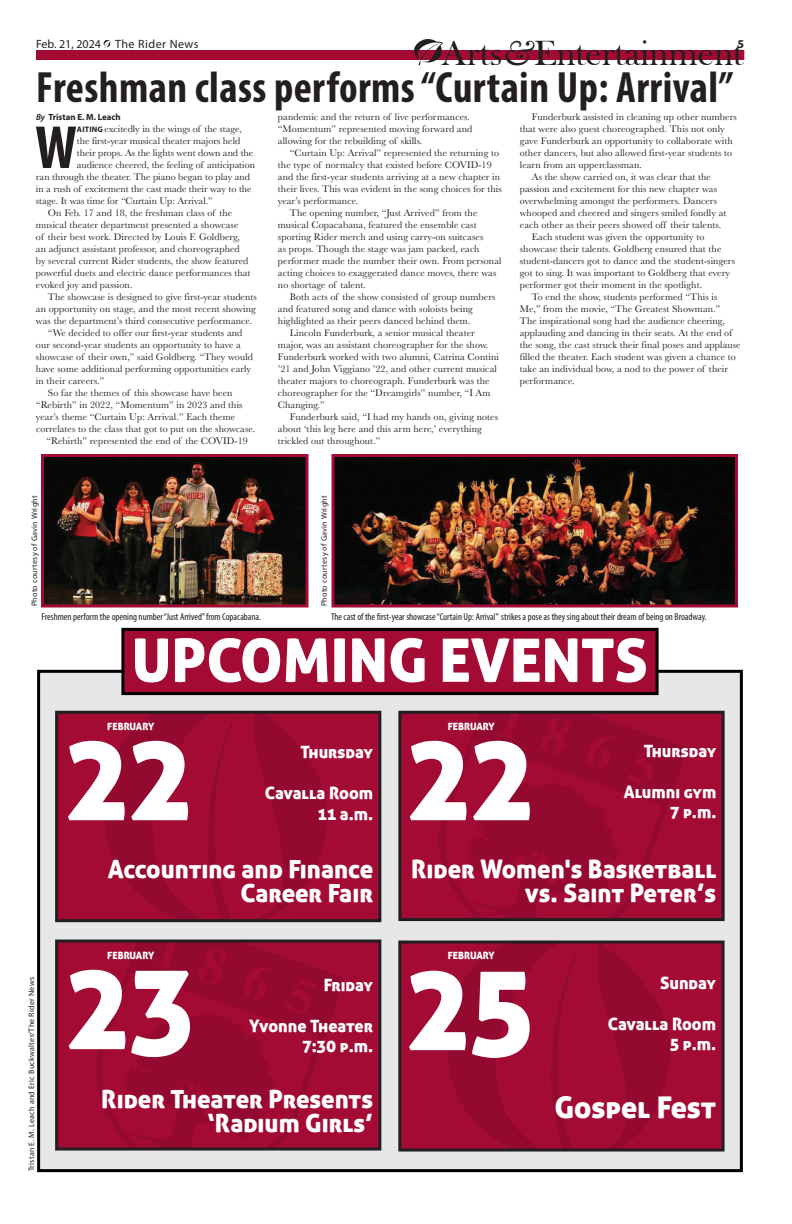
<style>
.page{position:relative;width:792px;height:1224px;background:#fff}
.page>*{position:absolute;margin:0;border:0;box-sizing:border-box;transform-origin:0 0}
.t1{font:120px "Aller Display";color:#fff}
.First_paragraph__with_dropcap{font:700 condensed 61.4px "Myriad Pro";color:#231f20}
.t2{font:60px "Aller Display";color:#fff}
.Headline_medium{font:700 condensed 44px "Myriad Pro";letter-spacing:.01em;color:#231f20}
.t3{font:36px "Bask Old Face";letter-spacing:.01em;color:#231f20}
.t4{font:30px "Aller Display";color:#fff}
.t5{font:25.2px/24px "Aller Display";color:#fff;text-align:right}
.t6{font:25px/24px "Aller Display";color:#fff;text-align:right}
.t7{font:17px "Aller Display";color:#fff}
.t8{font:12px "Myriad Pro";letter-spacing:.035em;color:#231f20}
.t9{font:700 12px "Myriad Pro";color:#231f20}
.Second_Paragraph__Indent{font:10px/12px "Baskerville";letter-spacing:.01em;color:#231f20}
.First_paragraph__with_dropcap-2{font:10px "Baskerville";color:#231f20}
.t10{font:condensed 10px "Myriad Pro";color:#231f20}
.t11{font:10px "Aller Display";color:#fff}
.byline{font:700 9px "Myriad Pro";color:#231f20}
.credit{font:8px "Myriad Pro";letter-spacing:.03em;color:#231f20}
.s1{font-family:"Baskerville";font-style:italic}
.s2{font-weight:600;font-style:italic}
.s3{font-family:"Myriad Pro";font-weight:700;font-size:8px}
</style>
<div class="page">
<svg style="left:103px;top:40px;width:8px;height:8px"></svg>
<div style="left:36px;top:50px;width:708px;height:10px;background:#a30a34"></div>
<svg style="left:414px;top:39px;width:29px;height:26px"></svg>
<div style="left:37px;top:670px;width:706px;height:502px;background:#e6e7e9;border:3px solid #000"></div>
<div style="left:57px;top:941px;width:323px;height:208px;background:linear-gradient(to right,#9d0a32,#9d0a32)"></div>
<div style="left:55px;top:940px;width:326px;height:211px;border:3px solid #231f20"></div>
<img style="left:402px;top:945px;width:319px;height:203px">
<div style="left:398px;top:941px;width:327px;height:211px;border:3px solid #231f20"></div>
<img style="left:59px;top:715px;width:318px;height:203px">
<div style="left:55px;top:711px;width:326px;height:211px;border:3px solid #231f20"></div>
<div style="left:400px;top:712px;width:323px;height:208px;background:linear-gradient(to right,#9d0a32,#9d0a32)"></div>
<div style="left:398px;top:711px;width:327px;height:210px;border:3px solid #231f20"></div>
<div style="left:121px;top:628px;width:538px;height:67px;background:#a30a34;border:3px solid #000"></div>
<img style="left:45px;top:458px;width:259px;height:146px">
<div style="left:41px;top:454px;width:267px;height:154px;border:3px solid #a30a34"></div>
<img style="left:336px;top:458px;width:398px;height:146px">
<div style="left:332px;top:454px;width:406px;height:154px;border:3px solid #a30a34"></div>
<p class="t8" style="left:36px;top:37px;width:164px">Feb. 21, 2024 The Rider News</p>
<p class="t9" style="left:738px;top:36px;width:8px">5</p>
<p class="t3" style="left:442px;top:33px;width:302px">Arts<span class="s1">&amp;</span>Entertainment</p>
<p class="Headline_medium" style="left:36px;top:59px;width:699px">Freshman class performs “Curtain Up: Arrival”</p>
<p class="byline" style="left:36px;top:111px;width:86px"><span class="s2">By</span> Tristan E. M. Leach</p>
<p class="First_paragraph__with_dropcap" style="left:35px;top:109px;width:43px">W</p>
<p class="First_paragraph__with_dropcap-2" style="left:77px;top:122px;width:166px"><span class="s3">AITING</span> excitedly in the wings of the stage,</p>
<p class="First_paragraph__with_dropcap-2" style="left:77px;top:134px;width:165px">the first-year musical theater majors held</p>
<p class="First_paragraph__with_dropcap-2" style="left:77px;top:146px;width:178px">their props. As the lights went down and the</p>
<p class="First_paragraph__with_dropcap-2" style="left:77px;top:158px;width:180px">audience cheered, the feeling of anticipation</p>
<p class="First_paragraph__with_dropcap-2" style="left:36px;top:170px;width:215px">ran through the theater. The piano began to play and</p>
<p class="First_paragraph__with_dropcap-2" style="left:36px;top:182px;width:217px">in a rush of excitement the cast made their way to the</p>
<p class="First_paragraph__with_dropcap-2" style="left:36px;top:194px;width:178px">stage. It was time for “Curtain Up: Arrival.”</p>
<p class="Second_Paragraph__Indent" style="left:36px;top:207px;width:216px;text-indent:12px">On Feb. 17 and 18, the freshman class of the musical theater department presented a showcase<br>of their best work. Directed by Louis F. Goldberg, an adjunct assistant professor, and choreographed by several current Rider students, the show featured powerful duets and electric dance performances that evoked joy and passion.</p>
<p class="Second_Paragraph__Indent" style="left:36px;top:291px;width:222px;text-align:justify;text-indent:12px">The showcase is designed to give first-year students an opportunity on stage, and the most recent showing was the department’s third consecutive performance.</p>
<p class="Second_Paragraph__Indent" style="left:36px;top:327px;width:219px;text-indent:12px">“We decided to offer our first-year students and our second-year students an opportunity to have a showcase of their own,” said Goldberg. “They would have some additional performing opportunities early in their careers.”</p>
<p class="Second_Paragraph__Indent" style="left:48px;top:387px;width:186px">So far the themes of this showcase have been</p>
<p class="Second_Paragraph__Indent" style="left:36px;top:399px;width:208px">“Rebirth” in 2022, “Momentum” in 2023 and this</p>
<p class="Second_Paragraph__Indent" style="left:36px;top:411px;width:201px">year’s theme “Curtain Up: Arrival.” Each theme</p>
<p class="Second_Paragraph__Indent" style="left:36px;top:423px;width:221px">correlates to the class that got to put on the showcase.</p>
<p class="Second_Paragraph__Indent" style="left:46px;top:435px;width:203px">“Rebirth” represented the end of the COVID-19</p>
<p class="Second_Paragraph__Indent" style="left:278px;top:111px;width:196px">pandemic and the return of live performances. “Momentum” represented moving forward and allowing for the rebuilding of skills.</p>
<p class="Second_Paragraph__Indent" style="left:278px;top:147px;width:225px;text-indent:12px">“Curtain Up: Arrival” represented the returning to the type of normalcy that existed before COVID-19 and the first-year students arriving at a new chapter in their lives. This was evident in the song choices for this year’s performance.</p>
<p class="Second_Paragraph__Indent" style="left:278px;top:207px;width:225px;text-indent:12px">The opening number, “Just Arrived” from the musical Copacabana, featured the ensemble cast sporting Rider merch and using carry-on suitcases<br>as props. Though the stage was jam packed, each performer made the number their own. From personal acting choices to exaggerated dance moves, there was no shortage of talent.</p>
<p class="Second_Paragraph__Indent" style="left:278px;top:291px;width:219px;text-indent:12px">Both acts of the show consisted of group numbers and featured song and dance with soloists being highlighted as their peers danced behind them.</p>
<p class="Second_Paragraph__Indent" style="left:278px;top:327px;width:223px;text-indent:12px">Lincoln Funderburk, a senior musical theater major, was an assistant choreographer for the show.<br>Funderburk worked with two alumni, Catrina Contini ’21 and John Viggiano ’22, and other current musical theater majors to choreograph. Funderburk was the choreographer for the “Dreamgirls” number, “I Am Changing.”</p>
<p class="Second_Paragraph__Indent" style="left:278px;top:411px;width:222px;text-indent:12px">Funderburk said, “I had my hands on, giving notes about ‘this leg here and this arm here,’ everything trickled out throughout.”</p>
<p class="Second_Paragraph__Indent" style="left:520px;top:111px;width:219px;text-indent:12px">Funderburk assisted in cleaning up other numbers that were also guest choreographed. This not only gave Funderburk an opportunity to collaborate with other dancers, but also allowed first-year students to learn from an upperclassman.</p>
<p class="Second_Paragraph__Indent" style="left:520px;top:171px;width:208px;text-indent:12px">As the show carried on, it was clear that the passion and excitement for this new chapter was overwhelming amongst the performers. Dancers whooped and cheered and singers smiled fondly at each other as their peers showed off their talents.</p>
<p class="Second_Paragraph__Indent" style="left:520px;top:231px;width:217px;text-indent:12px">Each student was given the opportunity to showcase their talents. Goldberg ensured that the student-dancers got to dance and the student-singers got to sing. It was important to Goldberg that every performer got their moment in the spotlight.</p>
<p class="Second_Paragraph__Indent" style="left:520px;top:291px;width:222px;text-indent:12px">To end the show, students performed “This is Me,” from the movie, “The Greatest Showman.”<br>The inspirational song had the audience cheering, applauding and dancing in their seats. At the end of the song, the cast struck their final poses and applause filled the theater. Each student was given a chance to take an individual bow, a nod to the power of their performance.</p>
<p class="credit" style="left:29px;top:606px;width:112px;rotate:-90deg">Photo courtesy of Gavin Wright</p>
<p class="t10" style="left:42px;top:610px;width:221px">Freshmen perform the opening number “Just Arrived” from Copacabana.</p>
<p class="credit" style="left:319px;top:606px;width:112px;rotate:-90deg">Photo courtesy of Gavin Wright</p>
<p class="t10" style="left:331px;top:610px;width:377px">The cast of the first-year showcase “Curtain Up: Arrival” strikes a pose as they sing about their dream of being on Broadway.</p>
<p class="t2" style="left:132px;top:622px;width:518px">UPCOMING EVENTS</p>
<p class="credit" style="left:27px;top:1171px;width:196px;rotate:-90deg">Tristan E. M. Leach and Eric Buckwalter/The Rider News</p>
<p class="t11" style="left:107px;top:720px;width:48px">FEBRUARY</p>
<p class="t1" style="left:66px;top:701px;width:128px">22</p>
<p class="t7" style="left:301px;top:742px;width:74px">Thursday</p>
<p class="t7" style="left:265px;top:782px;width:110px">Cavalla Room</p>
<p class="t7" style="left:318px;top:803px;width:57px">11 a.m.</p>
<p class="t6" style="left:108px;top:857px;width:267px">Accounting and Finance<br>Career Fair</p>
<p class="t11" style="left:107px;top:949px;width:48px">FEBRUARY</p>
<p class="t1" style="left:67px;top:930px;width:130px">23</p>
<p class="t7" style="left:324px;top:974px;width:51px">Friday</p>
<p class="t7" style="left:249px;top:1015px;width:126px">Yvonne Theater</p>
<p class="t7" style="left:303px;top:1035px;width:72px">7:30 p.m.</p>
<p class="t6" style="left:101px;top:1086px;width:273px">Rider Theater Presents</p>
<p class="t6" style="left:207px;top:1110px;width:168px">‘Radium Girls’</p>
<p class="t11" style="left:448px;top:721px;width:48px">FEBRUARY</p>
<p class="t1" style="left:408px;top:701px;width:128px">22</p>
<p class="t5" style="left:411px;top:857px;width:307px">Rider Women's Basketball vs. Saint Peter’s</p>
<p class="t7" style="left:644px;top:740px;width:74px">Thursday</p>
<p class="t7" style="left:624px;top:781px;width:94px">Alumni gym</p>
<p class="t7" style="left:670px;top:802px;width:48px">7 p.m.</p>
<p class="t11" style="left:448px;top:949px;width:48px">FEBRUARY</p>
<p class="t1" style="left:407px;top:931px;width:130px">25</p>
<p class="t7" style="left:660px;top:972px;width:57px">Sunday</p>
<p class="t7" style="left:608px;top:1013px;width:110px">Cavalla Room</p>
<p class="t7" style="left:670px;top:1033px;width:48px">5 p.m.</p>
<p class="t4" style="left:554px;top:1088px;width:163px">Gospel Fest</p>
</div>
